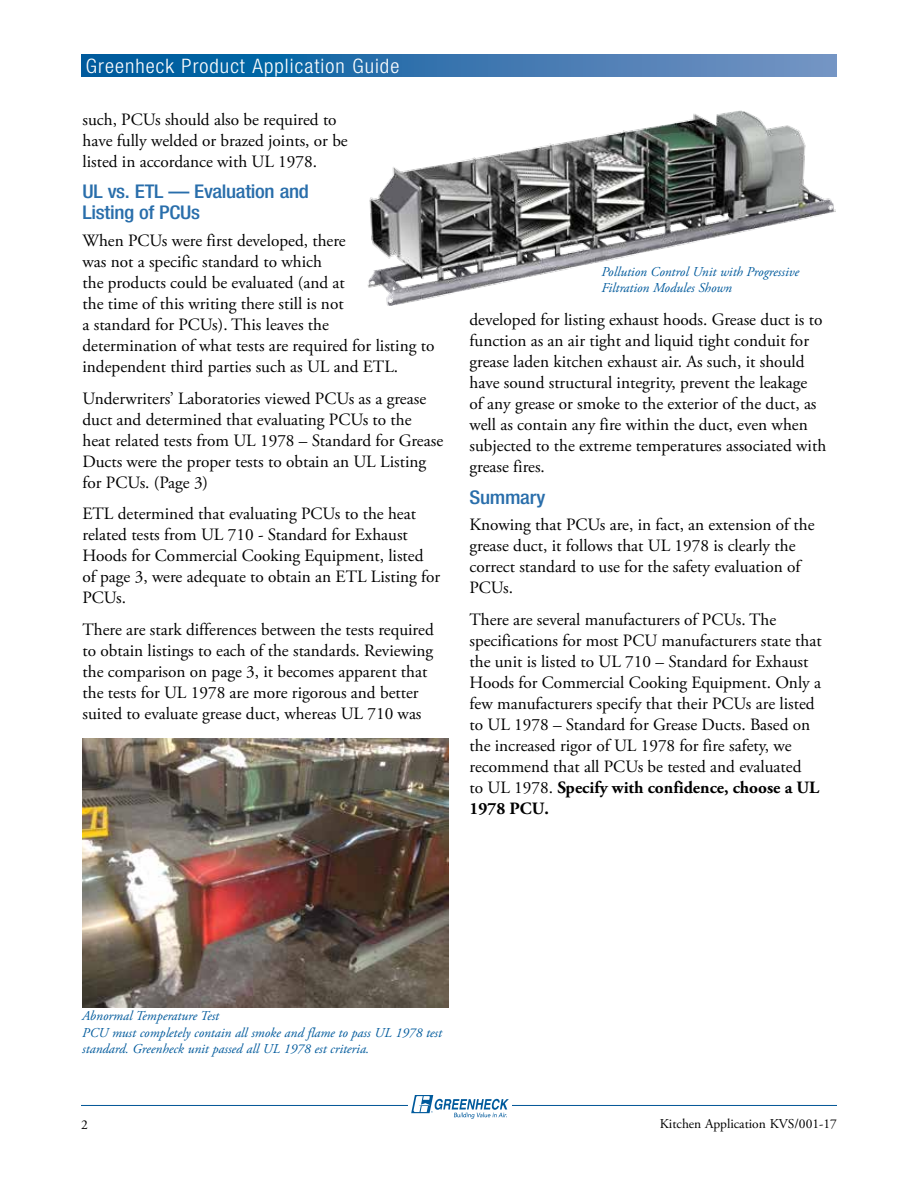
<style>
.page{position:relative;width:918px;height:1188px;background:#fff}
.page>*{position:absolute;margin:0;border:0;box-sizing:border-box;transform-origin:0 0}
.t1{font:300 condensed 19.95px "Helvetica Neue LT Std";letter-spacing:.05em;color:#fff;scale:1.05 1}
.t2{font:500 condensed 18.9px/21px "Helvetica Neue LT Std";letter-spacing:-.015em;color:#296eab;scale:1.11 1}
.t3{font:17.25px/21px "Adobe Garamond Pro";color:#000}
.t4{font:italic 13.5px/16.5px "Adobe Garamond Pro";color:#005a9c}
.t5{font:13.5px "Adobe Garamond Pro";color:#000}
.s1{font-weight:700}
</style>
<div class="page">
<hr style="left:81px;top:1105px;width:756px;height:1px;background:#005596">
<div style="left:408px;top:1095px;width:104px;height:24px;background:#fff"></div>
<svg style="left:411px;top:1095px;width:98px;height:24px"></svg>
<svg style="left:81px;top:54px;width:756px;height:22px;background:#3375ae"></svg>
<img style="left:367px;top:110px;width:469px;height:195px">
<img style="left:82px;top:738px;width:366px;height:269px">
<p class="t1" style="left:86px;top:54px;width:300px">Greenheck Product Application Guide</p>
<p class="t3" style="left:82px;top:109px;width:267px">such, PCUs should also be required to have fully welded or brazed joints, or be listed in accordance with UL 1978.</p>
<p class="t2" style="left:82px;top:181px;width:206px">UL vs. ETL — Evaluation and<br>Listing of PCUs</p>
<p class="t3" style="left:82px;top:230px;width:353px">When PCUs were first developed, there<br>was not a specific standard to which<br>the products could be evaluated (and at<br>the time of this writing there still is not<br>a standard for PCUs). This leaves the<br>determination of what tests are required for listing to independent third parties such as UL and ETL.</p>
<p class="t3" style="left:82px;top:388px;width:362px">Underwriters’ Laboratories viewed PCUs as a grease duct and determined that evaluating PCUs to the heat related tests from UL 1978 – Standard for Grease Ducts were the proper tests to obtain an UL Listing for PCUs. (Page 3)</p>
<p class="t3" style="left:82px;top:504px;width:359px">ETL determined that evaluating PCUs to the heat related tests from UL 710 - Standard for Exhaust Hoods for Commercial Cooking Equipment, listed of page 3, were adequate to obtain an ETL Listing for PCUs.</p>
<p class="t3" style="left:82px;top:620px;width:353px">There are stark differences between the tests required to obtain listings to each of the standards. Reviewing the comparison on page 3, it becomes apparent that the tests for UL 1978 are more rigorous and better suited to evaluate grease duct, whereas UL 710 was</p>
<p class="t4" style="left:601px;top:264px;width:199px">Pollution Control Unit with Progressive<br>Filtration Modules Shown</p>
<p class="t3" style="left:470px;top:310px;width:358px">developed for listing exhaust hoods. Grease duct is to function as an air tight and liquid tight conduit for grease laden kitchen exhaust air. As such, it should have sound structural integrity, prevent the leakage<br>of any grease or smoke to the exterior of the duct, as well as contain any fire within the duct, even when subjected to the extreme temperatures associated with grease fires.</p>
<p class="t2" style="left:470px;top:487px;width:70px">Summary</p>
<p class="t3" style="left:470px;top:515px;width:347px">Knowing that PCUs are, in fact, an extension of the grease duct, it follows that UL 1978 is clearly the correct standard to use for the safety evaluation of PCUs.</p>
<p class="t3" style="left:470px;top:610px;width:354px">There are several manufacturers of PCUs. The specifications for most PCU manufacturers state that the unit is listed to UL 710 – Standard for Exhaust Hoods for Commercial Cooking Equipment. Only a few manufacturers specify that their PCUs are listed to UL 1978 – Standard for Grease Ducts. Based on the increased rigor of UL 1978 for fire safety, we recommend that all PCUs be tested and evaluated<br>to UL 1978. <span class="s1">Specify with confidence, choose a UL 1978 PCU.</span></p>
<p class="t4" style="left:82px;top:1008px;width:361px">Abnormal Temperature Test<br>PCU must completely contain all smoke and flame to pass UL 1978 test standard. Greenheck unit passed all UL 1978 est criteria.</p>
<p class="t5" style="left:81px;top:1116px;width:8px">2</p>
<p class="t5" style="left:660px;top:1116px;width:179px">Kitchen Application KVS/001-17</p>
</div>
